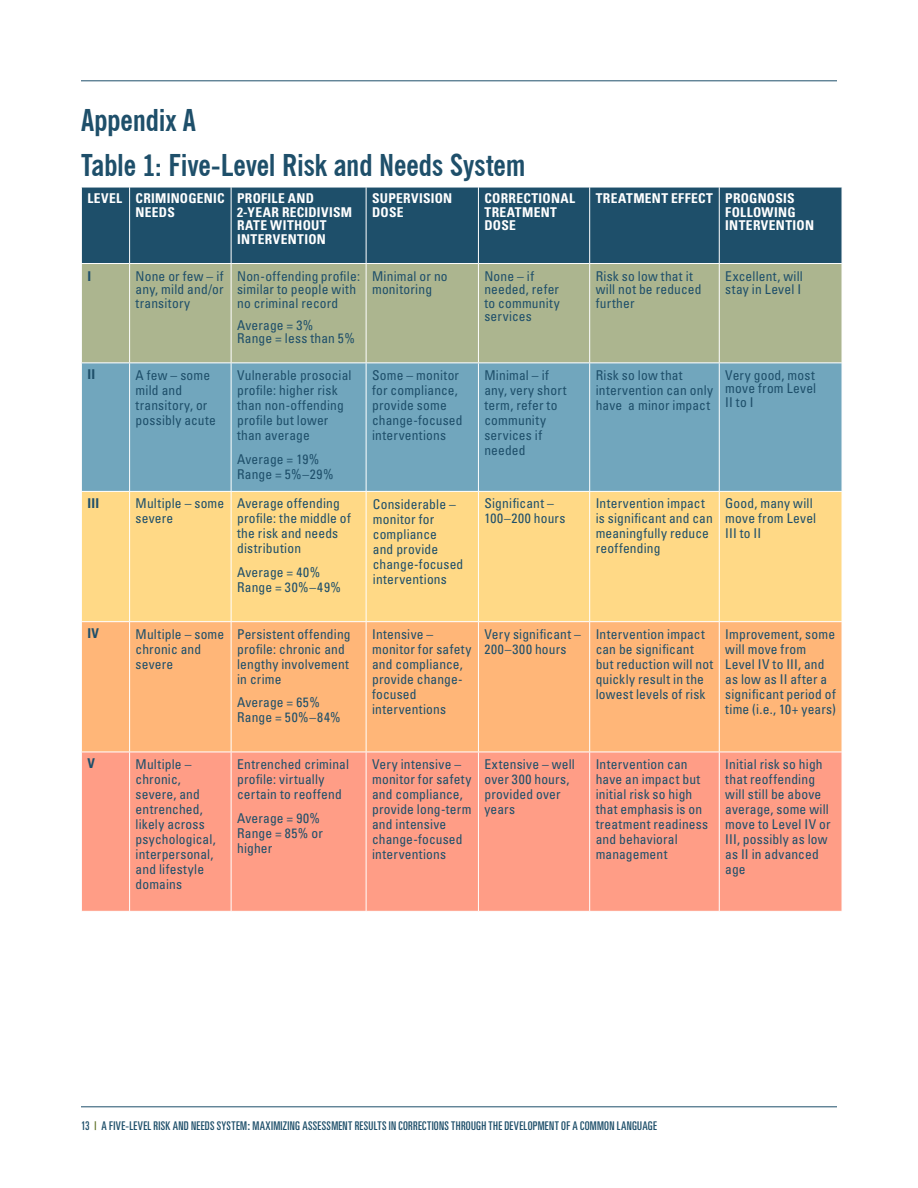
<style>
.page{position:relative;width:918px;height:1188px;background:#fff}
.page>*{position:absolute;margin:0;border:0;box-sizing:border-box;transform-origin:0 0}
.t1{font:700 condensed 30px/45px "News Gothic BT";letter-spacing:-.005em;color:#1e4f6a}
.t2{font:condensed 13.5px/15px "Univers";letter-spacing:.015em;color:#1e4f6a}
.t3{font:700 condensed 13.5px/13.5px "Univers";letter-spacing:.02em;color:#fff}
.t4{font:700 condensed 13.5px "Univers";letter-spacing:.015em;color:#1e4f6a}
.t5{font:ultra-condensed 12px "Univers";letter-spacing:.025em;color:#1e4f6a}
.s1{color:#596a1e}
</style>
<div class="page">
<hr style="left:81px;top:1107px;width:756px;height:1px;background:#1e4f6a">
<hr style="left:81px;top:81px;width:756px;height:1px;background:#1e4f6a">
<div style="left:82px;top:188px;width:760px;height:75px;background:#1e4f6a"></div>
<div style="left:82px;top:264px;width:760px;height:99px;background:#acb58f"></div>
<div style="left:82px;top:364px;width:760px;height:127px;background:#71a6bd"></div>
<div style="left:82px;top:492px;width:760px;height:129px;background:#ffd986"></div>
<div style="left:82px;top:622px;width:760px;height:130px;background:#ffb678"></div>
<div style="left:82px;top:753px;width:760px;height:158px;background:#ff9d86"></div>
<hr style="left:129px;top:187px;width:1px;height:76px;background:#fff">
<hr style="left:129px;top:264px;width:1px;height:99px;background:#fff">
<hr style="left:129px;top:363px;width:1px;height:128px;background:#fff">
<hr style="left:129px;top:492px;width:1px;height:129px;background:#fff">
<hr style="left:129px;top:622px;width:1px;height:130px;background:#fff">
<hr style="left:129px;top:752px;width:1px;height:159px;background:#fff">
<hr style="left:231px;top:187px;width:1px;height:76px;background:#fff">
<hr style="left:231px;top:264px;width:1px;height:99px;background:#fff">
<hr style="left:231px;top:363px;width:1px;height:128px;background:#fff">
<hr style="left:231px;top:492px;width:1px;height:129px;background:#fff">
<hr style="left:231px;top:622px;width:1px;height:130px;background:#fff">
<hr style="left:231px;top:752px;width:1px;height:159px;background:#fff">
<hr style="left:366px;top:187px;width:1px;height:76px;background:#fff">
<hr style="left:366px;top:264px;width:1px;height:99px;background:#fff">
<hr style="left:366px;top:363px;width:1px;height:128px;background:#fff">
<hr style="left:366px;top:492px;width:1px;height:129px;background:#fff">
<hr style="left:366px;top:622px;width:1px;height:130px;background:#fff">
<hr style="left:366px;top:752px;width:1px;height:159px;background:#fff">
<hr style="left:478px;top:187px;width:1px;height:76px;background:#fff">
<hr style="left:478px;top:264px;width:1px;height:99px;background:#fff">
<hr style="left:478px;top:363px;width:1px;height:128px;background:#fff">
<hr style="left:478px;top:492px;width:1px;height:129px;background:#fff">
<hr style="left:478px;top:622px;width:1px;height:130px;background:#fff">
<hr style="left:478px;top:752px;width:1px;height:159px;background:#fff">
<hr style="left:589px;top:187px;width:1px;height:76px;background:#fff">
<hr style="left:719px;top:187px;width:1px;height:76px;background:#fff">
<hr style="left:589px;top:264px;width:1px;height:99px;background:#fff">
<hr style="left:719px;top:264px;width:1px;height:99px;background:#fff">
<hr style="left:589px;top:363px;width:1px;height:128px;background:#fff">
<hr style="left:719px;top:363px;width:1px;height:128px;background:#fff">
<hr style="left:589px;top:492px;width:1px;height:129px;background:#fff">
<hr style="left:719px;top:492px;width:1px;height:129px;background:#fff">
<hr style="left:589px;top:622px;width:1px;height:130px;background:#fff">
<hr style="left:719px;top:622px;width:1px;height:130px;background:#fff">
<hr style="left:589px;top:752px;width:1px;height:159px;background:#fff">
<hr style="left:719px;top:752px;width:1px;height:159px;background:#fff">
<h1 class="t1" style="left:81px;top:97px;width:446px">Appendix A<br>Table 1: Five-Level Risk and Needs System</h1>
<p class="t3" style="left:87px;top:192px;width:139px;text-align:center">LEVEL CRIMINOGENIC<br>NEEDS</p>
<p class="t3" style="left:237px;top:192px;width:117px">PROFILE AND<br>2-YEAR RECIDIVISM<br>RATE WITHOUT<br>INTERVENTION</p>
<p class="t3" style="left:372px;top:192px;width:82px">SUPERVISION<br>DOSE</p>
<p class="t3" style="left:484px;top:192px;width:92px">CORRECTIONAL<br>TREATMENT<br>DOSE</p>
<p class="t3" style="left:725px;top:192px;width:90px;text-indent:-130px">TREATMENT EFFECT PROGNOSIS<br>FOLLOWING<br>INTERVENTION</p>
<p class="t4" style="left:87px;top:267px;width:5px">I</p>
<p class="t2" style="left:136px;top:269px;width:89px;line-height:13.5px;text-align:justify">None or few – if any, mild and/or transitory</p>
<p class="t2" style="left:237px;top:269px;width:124px;line-height:13.5px">Non-offending profile: similar to people with no criminal record</p>
<p class="t2" style="left:237px;top:318px;width:119px;line-height:13.5px">Average = 3%<br>Range = less than 5%</p>
<p class="t2" style="left:372px;top:269px;width:77px;line-height:13.5px">Minimal or no monitoring</p>
<p class="t2" style="left:484px;top:269px;width:77px;line-height:13.5px">None – if needed, refer to community services</p>
<p class="t2" style="left:596px;top:269px;width:107px;line-height:13.5px">Risk so low that it will not be reduced further</p>
<p class="t2" style="left:725px;top:269px;width:79px;line-height:13.5px">Excellent, will stay in Level I</p>
<p class="t4" style="left:87px;top:366px;width:9px">II</p>
<p class="t2" style="left:136px;top:367px;width:82px">A few – some mild and transitory, or possibly acute</p>
<p class="t2" style="left:237px;top:367px;width:116px">Vulnerable prosocial profile: higher risk than non-offending profile but lower than average</p>
<p class="t2" style="left:237px;top:451px;width:98px">Average = 19%<br>Range = 5%–29%</p>
<p class="t4" style="left:87px;top:495px;width:13px">III</p>
<p class="t2" style="left:136px;top:496px;width:90px">Multiple – some severe</p>
<p class="t2" style="left:237px;top:496px;width:115px">Average offending profile: the middle of the risk and needs distribution</p>
<p class="t2" style="left:237px;top:564px;width:105px">Average = 40%<br>Range = 30%–49%</p>
<p class="t4" style="left:87px;top:625px;width:13px">IV</p>
<p class="t2" style="left:136px;top:626px;width:90px">Multiple – some chronic and severe</p>
<p class="t2" style="left:237px;top:626px;width:115px">Persistent offending profile: chronic and lengthy involvement in crime</p>
<p class="t2" style="left:237px;top:695px;width:105px">Average = 65%<br>Range = 50%–84%</p>
<p class="t4" style="left:87px;top:755px;width:9px">V</p>
<p class="t2" style="left:136px;top:756px;width:82px">Multiple – chronic, severe, and entrenched, likely across psychological, interpersonal, and lifestyle domains</p>
<p class="t2" style="left:237px;top:756px;width:113px">Entrenched criminal profile: virtually certain to reoffend</p>
<p class="t2" style="left:237px;top:810px;width:87px">Average = 90%<br>Range = 85% or higher</p>
<p class="t2" style="left:372px;top:367px;width:92px">Some – monitor for compliance, provide some change-focused interventions</p>
<p class="t2" style="left:484px;top:367px;width:84px">Minimal – if any, very short term, refer to community services if needed</p>
<p class="t2" style="left:596px;top:367px;width:119px">Risk so low that intervention can only have a minor impact</p>
<p class="t2" style="left:725px;top:368px;width:92px;line-height:13.5px;text-align:justify">Very good, most move from Level II to I</p>
<p class="t2" style="left:373px;top:496px;width:92px">Considerable – monitor for compliance<br>and provide change-focused interventions</p>
<p class="t2" style="left:484px;top:496px;width:83px">Significant –<br>100–200 hours</p>
<p class="t2" style="left:596px;top:496px;width:119px">Intervention impact is significant and can meaningfully reduce reoffending</p>
<p class="t2" style="left:725px;top:496px;width:92px">Good, many will move from Level<br>III to II</p>
<p class="t2" style="left:372px;top:626px;width:101px">Intensive – monitor for safety and compliance, provide change&shy;focused interventions</p>
<p class="t2" style="left:484px;top:626px;width:98px">Very significant –<br>200–300 hours</p>
<p class="t2" style="left:596px;top:626px;width:119px">Intervention impact can be significant but reduction will not quickly result in the lowest levels of risk</p>
<p class="t2" style="left:725px;top:626px;width:112px">Improvement, some will move from<br>Level IV to III, and as low as II after a significant period of time (i.e., 10+ years)</p>
<p class="t2" style="left:372px;top:756px;width:101px">Very intensive – monitor for safety and compliance, provide long-term and intensive change-focused interventions</p>
<p class="t2" style="left:484px;top:756px;width:92px">Extensive – well over 300 hours, provided over years</p>
<p class="t2" style="left:596px;top:756px;width:114px">Intervention can have an impact but initial risk so high that emphasis is on treatment readiness and behavioral management</p>
<p class="t2" style="left:725px;top:756px;width:107px">Initial risk so high that reoffending will still be above average, some will move to Level IV or<br>III, possibly as low as II in advanced age</p>
<p class="t5" style="left:81px;top:1119px;width:577px">13 <span class="s1">|</span> A FIVE-LEVEL RISK AND NEEDS SYSTEM: MAXIMIZING ASSESSMENT RESULTS IN CORRECTIONS THROUGH THE DEVELOPMENT OF A COMMON LANGUAGE</p>
</div>
